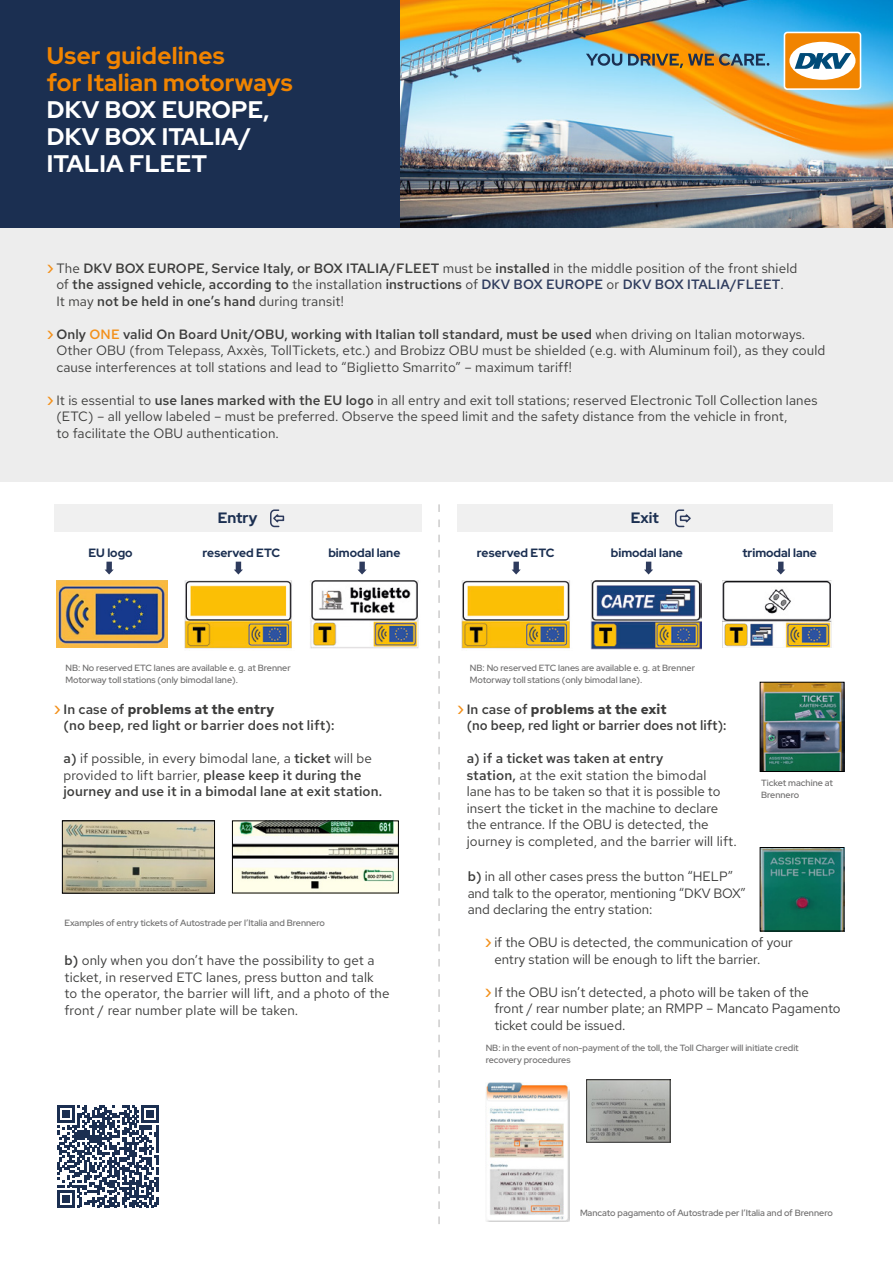
<style>
.page{position:relative;width:893px;height:1263px;background:#fff}
.page>*{position:absolute;margin:0;border:0;box-sizing:border-box;transform-origin:0 0}
.t1{font:800 24px/27px "Red Hat Display";letter-spacing:.01em;color:#fff}
.t2{font:800 24px/27px "Red Hat Display";letter-spacing:.01em;color:#f18400}
.t3{font:800 15px "Red Hat Display";color:#1b2f51}
.t4{font:13.5px/16.5px "Red Hat Text";letter-spacing:.01em;color:#3c3c3b}
.t5{font:600 13.5px/16.5px "Red Hat Text";letter-spacing:.01em;color:#3c3c3b}
.t6{font:500 13.5px/16.5px "Red Hat Text";letter-spacing:.005em;color:#3c3c3b}
.t7{font:800 12px "Red Hat Display";color:#1b2f51}
.t8{font:500 9px/12px "Red Hat Display";color:#706f6f}
.s1{font-weight:500;font-size:16.5px;color:#f3901a}
.s2{font-weight:400}
.s3{color:#2e3b5d}
.s4{font-weight:600}
.s5{font-weight:600;color:#f3901a}
.s6{font-size:16.5px;color:#f3901a}
.s7{font-weight:700}
</style>
<div class="page">
<img style="left:400px;top:0;width:493px;height:228px">
<div style="left:0;top:0;width:400px;height:229px;background:#1b2f51"></div>
<div style="left:0;top:228px;width:893px;height:253px;background:#ededed"></div>
<svg style="left:784px;top:32px;width:77px;height:58px"></svg>
<div style="left:785px;top:33px;width:75px;height:55px;background:#f18400;border-radius:2px"></div>
<div style="left:789px;top:42px;width:66px;height:38px;background:#fff;border-radius:50%"></div>
<svg style="left:795px;top:53px;width:56px;height:16px"></svg>
<img style="left:57px;top:581px;width:110px;height:66px">
<img style="left:184px;top:581px;width:108px;height:68px">
<img style="left:591px;top:581px;width:110px;height:68px">
<img style="left:462px;top:581px;width:108px;height:68px">
<img style="left:310px;top:581px;width:109px;height:67px">
<img style="left:723px;top:581px;width:109px;height:67px">
<div style="left:54px;top:504px;width:367px;height:28px;background:#f0f0f0"></div>
<div style="left:457px;top:504px;width:375px;height:28px;background:#f0f0f0"></div>
<svg style="left:675px;top:509px;width:16px;height:19px"></svg>
<svg style="left:270px;top:509px;width:15px;height:19px"></svg>
<svg style="left:439px;top:504px;width:1px;height:720px"></svg>
<img style="left:586px;top:1079px;width:84px;height:63px">
<svg style="left:357px;top:562px;width:10px;height:12px"></svg>
<svg style="left:776px;top:562px;width:9px;height:12px"></svg>
<svg style="left:234px;top:562px;width:9px;height:12px"></svg>
<svg style="left:644px;top:562px;width:9px;height:12px"></svg>
<svg style="left:105px;top:562px;width:9px;height:12px"></svg>
<svg style="left:512px;top:562px;width:9px;height:12px"></svg>
<svg style="left:586px;top:54px;width:183px;height:14px;background:#828672"></svg>
<img style="left:64px;top:823px;width:149px;height:68px">
<div style="left:62px;top:821px;width:153px;height:72px;border:1px solid #000"></div>
<img style="left:234px;top:823px;width:163px;height:68px">
<div style="left:232px;top:821px;width:167px;height:72px;border:1px solid #000"></div>
<img style="left:762px;top:684px;width:80px;height:86px">
<div style="left:760px;top:682px;width:84px;height:90px;border:1px solid #000"></div>
<img style="left:762px;top:849px;width:80px;height:80px">
<div style="left:760px;top:847px;width:84px;height:84px;border:1px solid #000"></div>
<img style="left:486px;top:1082px;width:84px;height:139px">
<svg style="left:57px;top:1105px;width:102px;height:102px"></svg>
<h1 class="t2" style="left:47px;top:41px;width:247px">User guidelines<br>for Italian motorways</h1>
<h1 class="t1" style="left:47px;top:95px;width:224px">DKV BOX EUROPE,<br>DKV BOX ITALIA/<br>ITALIA FLEET</h1>
<p class="t5" style="left:56px;top:260px;width:742px;text-indent:-10px"><span class="s1">›</span> <span class="s2">The</span> DKV BOX EUROPE, Service Italy, or BOX ITALIA/FLEET <span class="s2">must be</span> installed <span class="s2">in the middle position of the front shield of</span> the assigned vehicle, according to <span class="s2">the installation</span> instructions <span class="s2">of</span> <span class="s3">DKV BOX EUROPE</span> <span class="s2">or</span> <span class="s3">DKV BOX ITALIA/FLEET</span><span class="s2">.<br>It may</span> not be held in one’s hand <span class="s2">during transit!</span></p>
<p class="t4" style="left:56px;top:326px;width:771px;text-indent:-10px"><span class="s1">›</span> <span class="s4">Only</span> <span class="s5">ONE</span> <span class="s4">valid On Board Unit/OBU, working with Italian toll standard, must be used</span> when driving on Italian motorways.<br>Other OBU (from Telepass, Axxès, TollTickets, etc.) and Brobizz OBU must be shielded (e.g. with Aluminum foil), as they could cause interferences at toll stations and lead to “Biglietto Smarrito” – maximum tariff!</p>
<p class="t4" style="left:56px;top:392px;width:763px;text-indent:-10px"><span class="s1">›</span> It is essential to <span class="s4">use lanes marked with the EU logo</span> in all entry and exit toll stations; reserved Electronic Toll Collection lanes (ETC) – all yellow labeled – must be preferred. Observe the speed limit and the safety distance from the vehicle in front,<br>to facilitate the OBU authentication.</p>
<p class="t7" style="left:89px;top:544px;width:46px">EU logo</p>
<p class="t3" style="left:218px;top:508px;width:41px">Entry</p>
<p class="t3" style="left:631px;top:508px;width:29px">Exit</p>
<p class="t7" style="left:203px;top:544px;width:79px">reserved ETC</p>
<p class="t7" style="left:328px;top:544px;width:74px">bimodal lane</p>
<p class="t7" style="left:477px;top:544px;width:79px">reserved ETC</p>
<p class="t7" style="left:611px;top:544px;width:74px">bimodal lane</p>
<p class="t7" style="left:742px;top:544px;width:76px">trimodal lane</p>
<p class="t8" style="left:66px;top:661px;width:227px">NB: No reserved ETC lanes are available e. g. at Brenner<br>Motorway toll stations (only bimodal lane).</p>
<p class="t8" style="left:470px;top:661px;width:227px">NB: No reserved ETC lanes are available e. g. at Brenner<br>Motorway toll stations (only bimodal lane).</p>
<p class="t6" style="left:63px;top:701px;width:273px;text-indent:-10px"><span class="s6">›</span> In case of <span class="s7">problems at the entry<br></span>(no beep, red light or barrier does not lift):</p>
<p class="t5" style="left:63px;top:750px;width:320px">a) <span class="s2">if possible, in every bimodal lane, a</span> ticket <span class="s2">will be provided to lift barrier,</span> please keep it during the journey and use it in a bimodal lane at exit station.</p>
<p class="t6" style="left:467px;top:701px;width:261px;text-indent:-10px"><span class="s6">›</span> In case of <span class="s7">problems at the exit<br></span>(no beep, red light or barrier does not lift):</p>
<p class="t4" style="left:467px;top:750px;width:272px"><span class="s4">a) if a ticket was taken at entry<br>station,</span> at the exit station the bimodal<br>lane has to be taken so that it is possible to insert the ticket in the machine to declare the entrance. If the OBU is detected, the journey is completed, and the barrier will lift.</p>
<p class="t8" style="left:761px;top:777px;width:73px">Ticket machine at<br>Brennero</p>
<p class="t8" style="left:64px;top:916px;width:262px">Examples of entry tickets of Autostrade per l’Italia and Brennero</p>
<p class="t4" style="left:64px;top:952px;width:327px"><span class="s4">b)</span> only when you don’t have the possibility to get a ticket, in reserved ETC lanes, press button and talk to the operator, the barrier will lift, and a photo of the front / rear number plate will be taken.</p>
<p class="t4" style="left:468px;top:868px;width:280px"><span class="s4">b)</span> in all other cases press the button “HELP” and talk to the operator, mentioning “DKV BOX” and declaring the entry station:</p>
<p class="t4" style="left:494px;top:934px;width:300px;text-indent:-10px"><span class="s1">›</span> if the OBU is detected, the communication of your entry station will be enough to lift the barrier.</p>
<p class="t4" style="left:494px;top:984px;width:348px;text-indent:-10px"><span class="s1">›</span> If the OBU isn’t detected, a photo will be taken of the front / rear number plate; an RMPP – Mancato Pagamento ticket could be issued.</p>
<p class="t8" style="left:486px;top:1041px;width:315px">NB: in the event of non-payment of the toll, the Toll Charger will initiate credit recovery procedures</p>
<p class="t8" style="left:580px;top:1206px;width:254px">Mancato pagamento of Autostrade per l’Italia and of Brennero</p>
</div>
